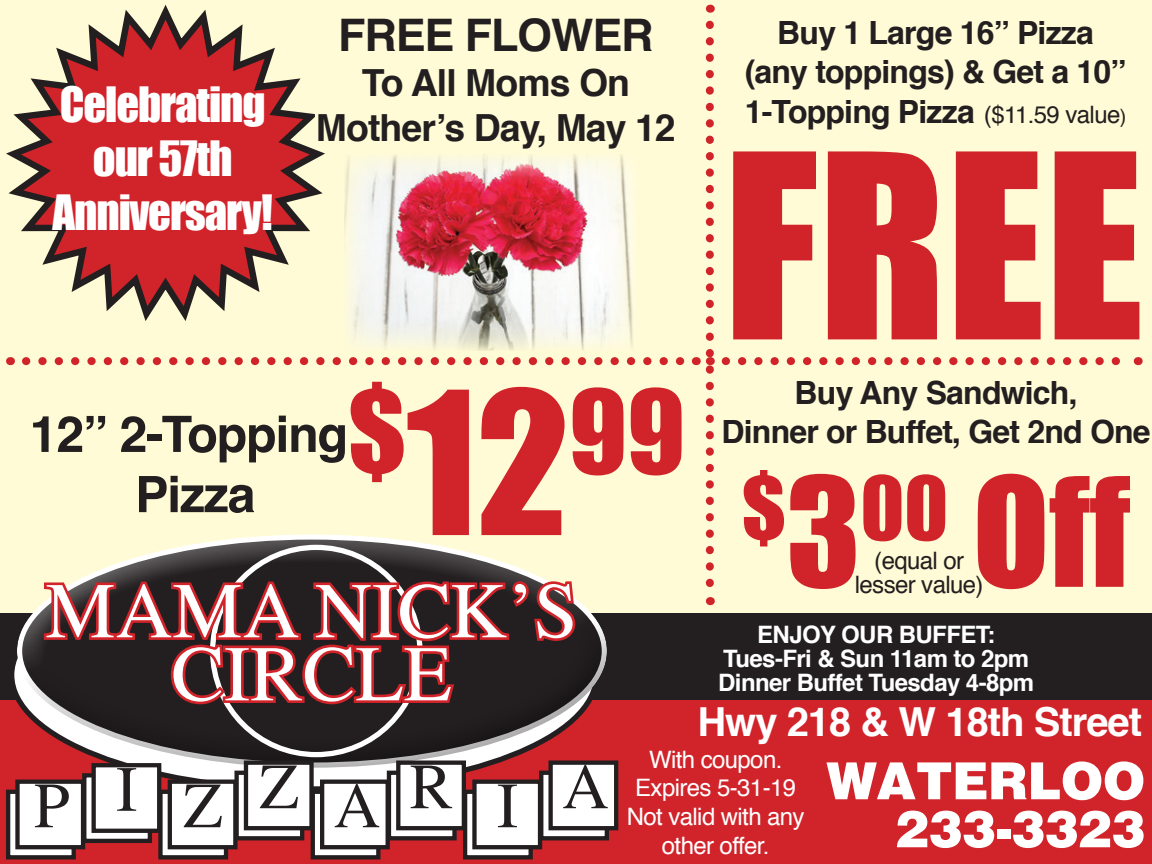
<style>
.page{position:relative;width:1152px;height:864px;background:#fffbd6}
.page>*{position:absolute;margin:0;border:0;box-sizing:border-box;transform-origin:0 0}
.t1{font:237.6px "Impact";color:#d1232a}
.t2{font:140px "Impact";color:#d1232a}
.t3{font:107.2px "Impact";color:#d1232a}
.t4{font:81.6px "Impact";color:#d1232a}
.t5{font:78.8px/63.2px "Times";color:#fff;text-align:center}
.t6{font:64.4px "Times";letter-spacing:.68em;color:#231f20}
.t7{font:900 52px/48px "Helvetica";letter-spacing:-.025em;color:#fff;text-align:right}
.t8{font:700 50px/60.4px "Helvetica";letter-spacing:-.025em;color:#231f20;text-align:center}
.t9{font:44.8px/53.6px "Impact";letter-spacing:-.025em;color:#fff;text-align:center}
.t10{font:700 44.8px "Helvetica";letter-spacing:-.025em;color:#231f20}
.t11{font:700 40px "Helvetica";letter-spacing:-.025em;color:#fff}
.t12{font:700 37.2px/44.8px "Helvetica";letter-spacing:-.025em;color:#231f20;text-align:center}
.t13{font:700 32px/39.6px "Helvetica";letter-spacing:-.025em;color:#231f20;text-align:center}
.t14{font:700 24px/24px "Helvetica";letter-spacing:-.025em;color:#fff;text-align:center}
.t15{font:24px/28.8px "Helvetica";letter-spacing:-.025em;color:#fff;text-align:center}
.t16{font:24px "Helvetica";letter-spacing:-.025em;color:#231f20}
.s1{font-size:184px}
.s2{font-weight:400;font-size:24px}
.s3{font-weight:400;font-size:19.6px}
.s4{font-size:140px}
</style>
<div class="page">
<div style="left:0;top:613px;width:1152px;height:88px;background:#231f20"></div>
<div style="left:0;top:701px;width:1152px;height:163px;background:#d1232a"></div>
<div style="left:11px;top:532px;width:596px;height:148px;background:#fff;opacity:.75"></div>
<div style="left:11px;top:615px;width:596px;height:153px;background:#231f20;opacity:.75"></div>
<svg style="left:41px;top:568px;width:538px;height:139px"></svg>
<div style="left:389px;top:773px;width:66px;height:65px;background:#fff"></div>
<div style="left:387px;top:771px;width:70px;height:69px;border:4px solid #231f20"></div>
<div style="left:398px;top:763px;width:66px;height:65px;background:#fff"></div>
<div style="left:396px;top:761px;width:70px;height:69px;border:4px solid #231f20"></div>
<div style="left:8px;top:792px;width:66px;height:65px;background:#fff"></div>
<div style="left:6px;top:790px;width:70px;height:69px;border:4px solid #231f20"></div>
<div style="left:18px;top:782px;width:65px;height:65px;background:#fff"></div>
<div style="left:15px;top:780px;width:70px;height:69px;border:4px solid #231f20"></div>
<div style="left:313px;top:792px;width:65px;height:65px;background:#fff"></div>
<div style="left:311px;top:790px;width:69px;height:69px;border:4px solid #231f20"></div>
<div style="left:322px;top:782px;width:66px;height:65px;background:#fff"></div>
<div style="left:320px;top:780px;width:70px;height:69px;border:4px solid #231f20"></div>
<div style="left:465px;top:792px;width:66px;height:65px;background:#fff"></div>
<div style="left:463px;top:790px;width:70px;height:69px;border:4px solid #231f20"></div>
<div style="left:474px;top:782px;width:66px;height:65px;background:#fff"></div>
<div style="left:472px;top:780px;width:70px;height:69px;border:4px solid #231f20"></div>
<svg style="left:239px;top:776px;width:60px;height:59px"></svg>
<div style="left:234px;top:771px;width:70px;height:69px;border:4px solid #231f20"></div>
<div style="left:246px;top:763px;width:66px;height:65px;background:#fff"></div>
<div style="left:244px;top:761px;width:70px;height:69px;border:4px solid #231f20"></div>
<div style="left:541px;top:773px;width:66px;height:65px;background:#fff"></div>
<div style="left:539px;top:771px;width:70px;height:69px;border:4px solid #231f20"></div>
<div style="left:551px;top:763px;width:65px;height:65px;background:#fff"></div>
<div style="left:548px;top:761px;width:70px;height:69px;border:4px solid #231f20"></div>
<div style="left:84px;top:775px;width:66px;height:66px;background:#fff"></div>
<div style="left:82px;top:773px;width:70px;height:70px;border:4px solid #231f20"></div>
<div style="left:94px;top:765px;width:65px;height:66px;background:#fff"></div>
<div style="left:92px;top:763px;width:69px;height:70px;border:4px solid #231f20"></div>
<div style="left:160px;top:792px;width:66px;height:65px;background:linear-gradient(to right,#fff,#fff)"></div>
<div style="left:158px;top:790px;width:70px;height:69px;border:4px solid #231f20"></div>
<div style="left:170px;top:782px;width:65px;height:65px;background:#fff"></div>
<div style="left:168px;top:780px;width:70px;height:69px;border:4px solid #231f20"></div>
<svg style="left:25px;top:532px;width:582px;height:11px"></svg>
<svg style="left:706px;top:25px;width:437px;height:580px"></svg>
<img style="left:345px;top:163px;width:289px;height:188px">
<svg style="left:6px;top:4px;width:317px;height:317px"></svg>
<svg style="left:311px;top:4px;width:313px;height:159px"></svg>
<svg style="left:26px;top:357px;width:659px;height:8px"></svg>
<h3 class="t9" style="left:53px;top:77px;width:222px">Celebrating our 57th<br>Anniversary!</h3>
<h3 class="t10" style="left:338px;top:-1px;width:317px">FREE FLOWER</h3>
<p class="t12" style="left:316px;top:61px;width:361px">To All Moms On<br>Mother’s Day, May 12</p>
<h3 class="t3" style="left:348px;top:349px;width:339px">$<span class="s1">12</span>99</h3>
<h3 class="t8" style="left:30px;top:405px;width:320px">12” 2-Topping<br>Pizza</h3>
<h3 class="t5" style="left:46px;top:572px;width:534px">MAMA NICK’S<br>CIRCLE</h3>
<p class="t13" style="left:745px;top:13px;width:383px">Buy 1 Large 16” Pizza (any toppings) &amp; Get a 10”<br>1-Topping Pizza <span class="s2">($11.59 value</span><span class="s3">)</span></p>
<h1 class="t1" style="left:723px;top:62px;width:422px">FREE</h1>
<p class="t13" style="left:722px;top:374px;width:431px;line-height:38.4px">Buy Any Sandwich,<br>Dinner or Buffet, Get 2nd One</p>
<h3 class="t4" style="left:742px;top:445px;width:208px">$<span class="s4">3</span>00</h3>
<h2 class="t2" style="left:973px;top:423px;width:159px">Off</h2>
<p class="t16" style="left:874px;top:542px;width:91px">(equal or</p>
<p class="t16" style="left:855px;top:566px;width:130px">lesser value)</p>
<p class="t14" style="left:718px;top:623px;width:318px">ENJOY OUR BUFFET:<br>Tues-Fri &amp; Sun 11am to 2pm<br>Dinner Buffet Tuesday 4-8pm</p>
<p class="t11" style="left:697px;top:689px;width:446px">Hwy 218 &amp; W 18th Street</p>
<h3 class="t6" style="left:34px;top:737px;width:576px">PIZZARIA</h3>
<p class="t15" style="left:627px;top:746px;width:179px">With coupon.<br>Expires 5-31-19<br>Not valid with any other offer.</p>
<h3 class="t7" style="left:826px;top:757px;width:322px">WATERLOO<br>233-3323</h3>
</div>
